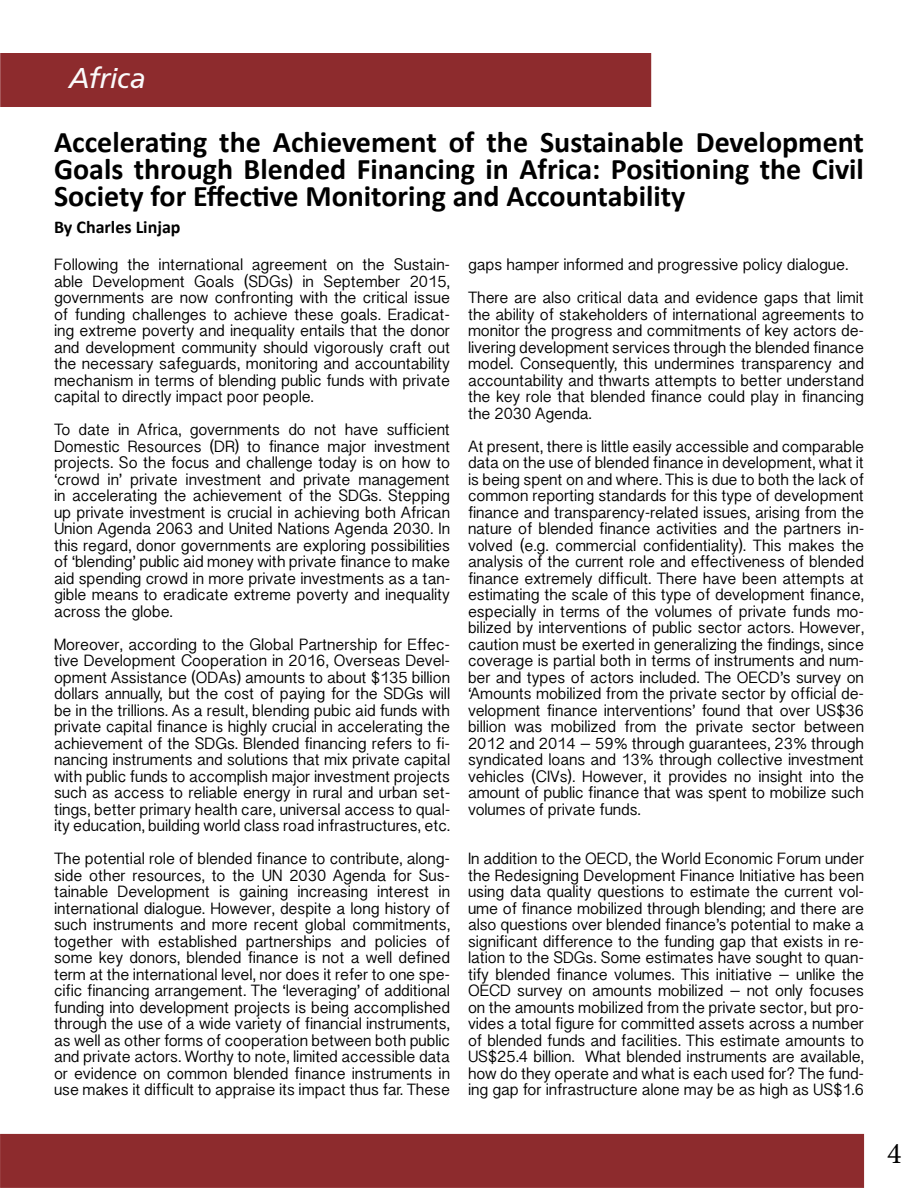
<style>
.page{position:relative;width:918px;height:1188px;background:#fff}
.page>*{position:absolute;margin:0;border:0;box-sizing:border-box;transform-origin:0 0}
.t1{font:700 30px/27px "Calibri";color:#000;text-align:justify}
.t2{font:italic 30px "Carto Gothic Std";color:#fafafa}
.t3{font:30px "Minion Pro";color:#000}
.t4{font:700 18px "Calibri";color:#000}
.t5{font:16.5px/16.5px "Tamil Sangam MN";color:#000;text-align:justify}
</style>
<div class="page">
<div style="left:1px;top:1135px;width:862px;height:52px;background:#8d2b2d"></div>
<div style="left:0;top:1134px;width:864px;height:54px;border:2px solid #8f2c2e"></div>
<div style="left:1px;top:54px;width:649px;height:52px;background:#8d2b2d"></div>
<div style="left:0;top:53px;width:651px;height:54px;border:2px solid #8f2c2e"></div>
<h1 class="t2" style="left:69px;top:61px;width:78px">Africa</h1>
<h1 class="t1" style="left:54px;top:128px;width:812px">Accelerating the Achievement of the Sustainable Development Goals through Blended Financing in Africa: Positioning the Civil Society for Effective Monitoring and Accountability</h1>
<p class="t4" style="left:54px;top:215px;width:128px">By Charles Linjap</p>
<p class="t5" style="left:54px;top:258px;width:398px">Following the international agreement on the Sustain&shy;able Development Goals (SDGs) in September 2015, governments are now confronting with the critical issue of funding challenges to achieve these goals. Eradicat&shy;ing extreme poverty and inequality entails that the donor and development community should vigorously craft out the necessary safeguards, monitoring and accountability mechanism in terms of blending public funds with private capital to directly impact poor people.</p>
<p class="t5" style="left:54px;top:423px;width:398px">To date in Africa, governments do not have sufficient Domestic Resources (DR) to finance major investment projects. So the focus and challenge today is on how to ‘crowd in’ private investment and private management in accelerating the achievement of the SDGs. Stepping up private investment is crucial in achieving both African Union Agenda 2063 and United Nations Agenda 2030. In this regard, donor governments are exploring possibilities of ‘blending’ public aid money with private finance to make aid spending crowd in more private investments as a tan&shy;gible means to eradicate extreme poverty and inequality across the globe.</p>
<p class="t5" style="left:54px;top:637px;width:398px">Moreover, according to the Global Partnership for Effec&shy;tive Development Cooperation in 2016, Overseas Devel&shy;opment Assistance (ODAs) amounts to about $135 billion dollars annually, but the cost of paying for the SDGs will be in the trillions. As a result, blending pubic aid funds with private capital finance is highly crucial in accelerating the achievement of the SDGs. Blended financing refers to fi&shy;nancing instruments and solutions that mix private capital with public funds to accomplish major investment projects such as access to reliable energy in rural and urban set&shy;tings, better primary health care, universal access to qual&shy;ity education, building world class road infrastructures, etc.</p>
<p class="t5" style="left:54px;top:852px;width:398px">The potential role of blended finance to contribute, along&shy;side other resources, to the UN 2030 Agenda for Sus&shy;tainable Development is gaining increasing interest in international dialogue. However, despite a long history of such instruments and more recent global commitments, together with established partnerships and policies of some key donors, blended finance is not a well defined term at the international level, nor does it refer to one spe&shy;cific financing arrangement. The ‘leveraging’ of additional funding into development projects is being accomplished through the use of a wide variety of financial instruments, as well as other forms of cooperation between both public and private actors. Worthy to note, limited accessible data or evidence on common blended finance instruments in use makes it difficult to appraise its impact thus far. These</p>
<p class="t5" style="left:468px;top:250px;width:398px;line-height:33px">gaps hamper informed and progressive policy dialogue.<br>There are also critical data and evidence gaps that limit</p>
<p class="t5" style="left:468px;top:307px;width:398px">the ability of stakeholders of international agreements to monitor the progress and commitments of key actors de&shy;livering development services through the blended finance model. Consequently, this undermines transparency and accountability and thwarts attempts to better understand the key role that blended finance could play in financing the 2030 Agenda.</p>
<p class="t5" style="left:468px;top:439px;width:398px">At present, there is little easily accessible and comparable data on the use of blended finance in development, what it is being spent on and where. This is due to both the lack of common reporting standards for this type of development finance and transparency-related issues, arising from the nature of blended finance activities and the partners in&shy;volved (e.g. commercial confidentiality). This makes the analysis of the current role and effectiveness of blended finance extremely difficult. There have been attempts at estimating the scale of this type of development finance, especially in terms of the volumes of private funds mo&shy;bilized by interventions of public sector actors. However, caution must be exerted in generalizing the findings, since coverage is partial both in terms of instruments and num&shy;ber and types of actors included. The OECD’s survey on ‘Amounts mobilized from the private sector by official de&shy;velopment finance interventions’ found that over US$36 billion was mobilized from the private sector between 2012 and 2014 – 59% through guarantees, 23% through syndicated loans and 13% through collective investment vehicles (CIVs). However, it provides no insight into the amount of public finance that was spent to mobilize such volumes of private funds.</p>
<p class="t5" style="left:468px;top:852px;width:398px">In addition to the OECD, the World Economic Forum under the Redesigning Development Finance Initiative has been using data quality questions to estimate the current vol&shy;ume of finance mobilized through blending; and there are also questions over blended finance’s potential to make a significant difference to the funding gap that exists in re&shy;lation to the SDGs. Some estimates have sought to quan&shy;tify blended finance volumes. This initiative – unlike the OECD survey on amounts mobilized – not only focuses on the amounts mobilized from the private sector, but pro&shy;vides a total figure for committed assets across a number of blended funds and facilities. This estimate amounts to US$25.4 billion. What blended instruments are available, how do they operate and what is each used for? The fund&shy;ing gap for infrastructure alone may be as high as US$1.6</p>
<h1 class="t3" style="left:887px;top:1134px;width:16px">4</h1>
</div>
